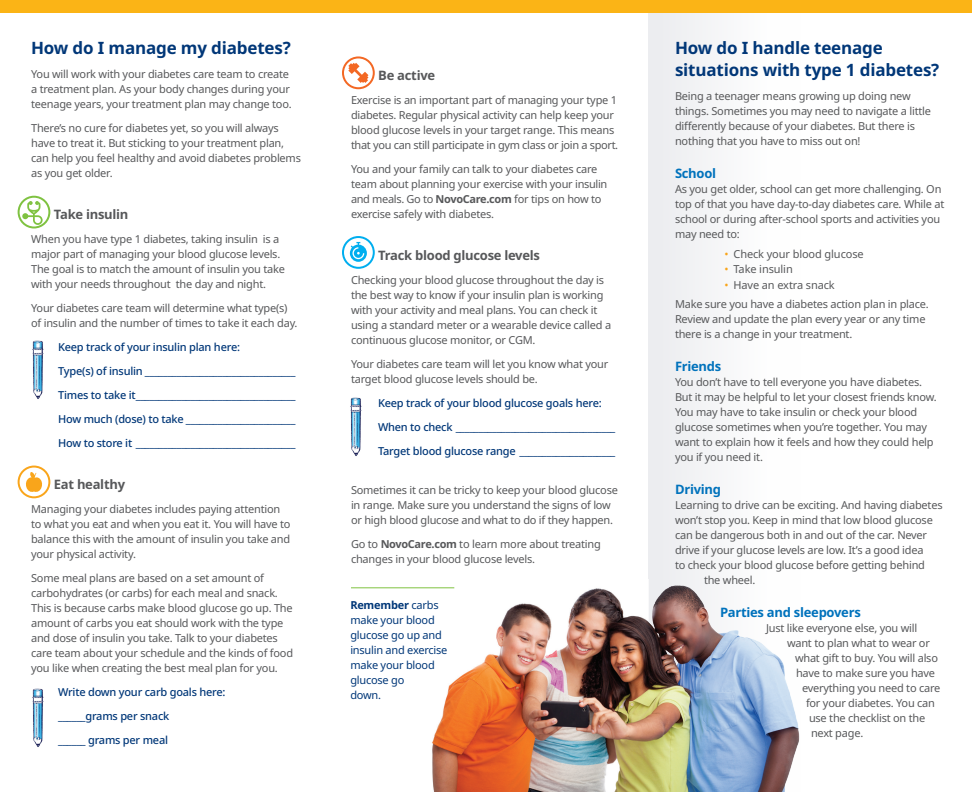
<style>
.page{position:relative;width:972px;height:792px;background:#fff}
.page>*{position:absolute;margin:0;border:0;box-sizing:border-box;transform-origin:0 0}
.Subhead{font:700 17px/22px "Apis";letter-spacing:-.01em;color:#013778}
.Sub_sub_head{font:700 13px "Apis";letter-spacing:-.02em;color:#57585a}
.Sub_sub_head-2{font:700 13px "Apis";letter-spacing:-.02em;color:#0072bc}
.body_text{font:11px/15px "Apis";letter-spacing:-.02em;color:#57585a}
.body_text-2{font:500 11px "Apis";letter-spacing:-.02em;color:#013778}
.body_text-3{font:11px/15px "Apis";letter-spacing:-.02em;color:#013778}
.s1{font-weight:700}
.s2{color:#f9a51b}
</style>
<div class="page">
<div style="left:648px;top:0;width:153px;height:792px;background:#f7f7f8"></div>
<img style="left:421px;top:580px;width:379px;height:212px">
<div style="left:0;top:0;width:972px;height:12px;background:#fbb416"></div>
<svg style="left:343px;top:57px;width:31px;height:31px"></svg>
<div style="left:342px;top:56px;width:33px;height:33px;border:2px solid #f36824;border-radius:50%"></div>
<svg style="left:348px;top:63px;width:20px;height:20px"></svg>
<svg style="left:343px;top:237px;width:31px;height:31px"></svg>
<div style="left:342px;top:236px;width:33px;height:33px;border:2px solid #00aeef;border-radius:50%"></div>
<svg style="left:350px;top:242px;width:17px;height:20px"></svg>
<svg style="left:19px;top:467px;width:30px;height:30px"></svg>
<div style="left:18px;top:466px;width:32px;height:32px;border:2px solid #f9a51b;border-radius:50%"></div>
<svg style="left:23px;top:472px;width:22px;height:22px"></svg>
<svg style="left:19px;top:197px;width:30px;height:31px"></svg>
<div style="left:18px;top:196px;width:32px;height:33px;border:2px solid #7fc241;border-radius:50%"></div>
<svg style="left:22px;top:201px;width:21px;height:24px"></svg>
<hr style="left:351px;top:587px;width:103px;height:1px;background:#7fc241">
<img style="left:32px;top:340px;width:12px;height:59px">
<img style="left:32px;top:688px;width:12px;height:59px">
<img style="left:350px;top:397px;width:12px;height:59px">
<p class="Subhead" style="left:31px;top:37px;width:261px">How do I manage my diabetes?</p>
<p class="body_text" style="left:31px;top:67px;width:262px">You will work with your diabetes care team to create a treatment plan. As your body changes during your teenage years, your treatment plan may change too.</p>
<p class="body_text" style="left:31px;top:121px;width:271px">There’s no cure for diabetes yet, so you will always have to treat it. But sticking to your treatment plan, can help you feel healthy and avoid diabetes problems as you get older.</p>
<p class="Sub_sub_head" style="left:54px;top:205px;width:76px">Take insulin</p>
<p class="body_text" style="left:31px;top:232px;width:255px">When you have type 1 diabetes, taking insulin is a major part of managing your blood glucose levels.<br>The goal is to match the amount of insulin you take with your needs throughout the day and night.</p>
<p class="body_text" style="left:31px;top:301px;width:268px">Your diabetes care team will determine what type(s) of insulin and the number of times to take it each day.</p>
<p class="body_text-2" style="left:58px;top:339px;width:183px">Keep track of your insulin plan here:</p>
<p class="body_text-2" style="left:58px;top:363px;width:239px">Type(s) of insulin _________________________________</p>
<p class="body_text-2" style="left:58px;top:387px;width:239px">Times to take it___________________________________</p>
<p class="body_text-2" style="left:58px;top:411px;width:239px">How much (dose) to take ________________________</p>
<p class="body_text-2" style="left:58px;top:435px;width:239px">How to store it ___________________________________</p>
<p class="Sub_sub_head" style="left:54px;top:475px;width:73px">Eat healthy</p>
<p class="body_text" style="left:31px;top:502px;width:261px">Managing your diabetes includes paying attention to what you eat and when you eat it. You will have to balance this with the amount of insulin you take and your physical activity.</p>
<p class="body_text" style="left:31px;top:571px;width:264px">Some meal plans are based on a set amount of carbohydrates (or carbs) for each meal and snack.<br>This is because carbs make blood glucose go up. The amount of carbs you eat should work with the type and dose of insulin you take. Talk to your diabetes care team about your schedule and the kinds of food you like when creating the best meal plan for you.</p>
<p class="body_text-2" style="left:58px;top:684px;width:169px">Write down your carb goals here:</p>
<p class="body_text-2" style="left:58px;top:708px;width:113px">______grams per snack</p>
<p class="body_text-2" style="left:58px;top:732px;width:111px">______ grams per meal</p>
<p class="Sub_sub_head" style="left:378px;top:66px;width:58px">Be active</p>
<p class="body_text" style="left:351px;top:93px;width:269px">Exercise is an important part of managing your type 1 diabetes. Regular physical activity can help keep your blood glucose levels in your target range. This means that you can still participate in gym class or join a sport.</p>
<p class="body_text" style="left:351px;top:162px;width:258px">You and your family can talk to your diabetes care team about planning your exercise with your insulin and meals. Go to <span class="s1">NovoCare.com</span> for tips on how to exercise safely with diabetes.</p>
<p class="Sub_sub_head" style="left:378px;top:246px;width:163px">Track blood glucose levels</p>
<p class="body_text" style="left:351px;top:273px;width:262px">Checking your blood glucose throughout the day is the best way to know if your insulin plan is working with your activity and meal plans. You can check it using a standard meter or a wearable device called a continuous glucose monitor, or CGM.</p>
<p class="body_text" style="left:351px;top:357px;width:259px">Your diabetes care team will let you know what your target blood glucose levels should be.</p>
<p class="body_text-2" style="left:378px;top:395px;width:225px">Keep track of your blood glucose goals here:</p>
<p class="body_text-2" style="left:378px;top:419px;width:239px">When to check ___________________________________</p>
<p class="body_text-2" style="left:378px;top:443px;width:239px">Target blood glucose range _____________________</p>
<p class="body_text" style="left:351px;top:483px;width:268px">Sometimes it can be tricky to keep your blood glucose in range. Make sure you understand the signs of low or high blood glucose and what to do if they happen.</p>
<p class="body_text" style="left:351px;top:537px;width:251px">Go to <span class="s1">NovoCare.com</span> to learn more about treating changes in your blood glucose levels.</p>
<p class="body_text-3" style="left:350px;top:598px;width:99px"><span class="s1">Remember</span> carbs make your blood glucose go up and insulin and exercise make your blood glucose go<br>down.</p>
<p class="Subhead" style="left:675px;top:37px;width:266px">How do I handle teenage situations with type 1 diabetes?</p>
<p class="body_text" style="left:675px;top:89px;width:258px">Being a teenager means growing up doing new things. Sometimes you may need to navigate a little differently because of your diabetes. But there is nothing that you have to miss out on!</p>
<p class="Sub_sub_head-2" style="left:675px;top:164px;width:43px">School</p>
<p class="body_text" style="left:675px;top:182px;width:271px">As you get older, school can get more challenging. On top of that you have day-to-day diabetes care. While at school or during after-school sports and activities you may need to:</p>
<p class="body_text" style="left:724px;top:246px;width:141px"><span class="s2">•</span> Check your blood glucose</p>
<p class="body_text" style="left:724px;top:261px;width:70px"><span class="s2">•</span> Take insulin</p>
<p class="body_text" style="left:724px;top:277px;width:112px"><span class="s2">•</span> Have an extra snack</p>
<p class="body_text" style="left:675px;top:297px;width:255px">Make sure you have a diabetes action plan in place.<br>Review and update the plan every year or any time there is a change in your treatment.</p>
<p class="Sub_sub_head-2" style="left:675px;top:357px;width:48px">Friends</p>
<p class="body_text" style="left:675px;top:375px;width:263px">You don’t have to tell everyone you have diabetes.<br>But it may be helpful to let your closest friends know.<br>You may have to take insulin or check your blood glucose sometimes when you’re together. You may want to explain how it feels and how they could help you if you need it.</p>
<p class="Sub_sub_head-2" style="left:675px;top:480px;width:48px">Driving</p>
<p class="body_text" style="left:675px;top:498px;width:269px">Learning to drive can be exciting. And having diabetes</p>
<p class="body_text" style="left:675px;top:513px;width:259px">won’t stop you. Keep in mind that low blood glucose</p>
<p class="body_text" style="left:675px;top:528px;width:254px">can be dangerous both in and out of the car. Never</p>
<p class="body_text" style="left:675px;top:543px;width:250px">drive if your glucose levels are low. It’s a good idea</p>
<p class="body_text" style="left:675px;top:558px;width:252px">to check your blood glucose before getting behind</p>
<p class="body_text" style="left:704px;top:573px;width:53px">the wheel.</p>
<p class="Sub_sub_head-2" style="left:720px;top:603px;width:142px">Parties and sleepovers</p>
<p class="body_text" style="left:766px;top:621px;width:153px">Just like everyone else, you will</p>
<p class="body_text" style="left:787px;top:636px;width:144px">want to plan what to wear or</p>
<p class="body_text" style="left:795px;top:651px;width:145px">what gift to buy. You will also</p>
<p class="body_text" style="left:796px;top:666px;width:141px">have to make sure you have</p>
<p class="body_text" style="left:802px;top:681px;width:140px">everything you need to care</p>
<p class="body_text" style="left:806px;top:696px;width:131px">for your diabetes. You can</p>
<p class="body_text" style="left:809px;top:711px;width:118px">use the checklist on the</p>
<p class="body_text" style="left:811px;top:726px;width:54px">next page.</p>
</div>
